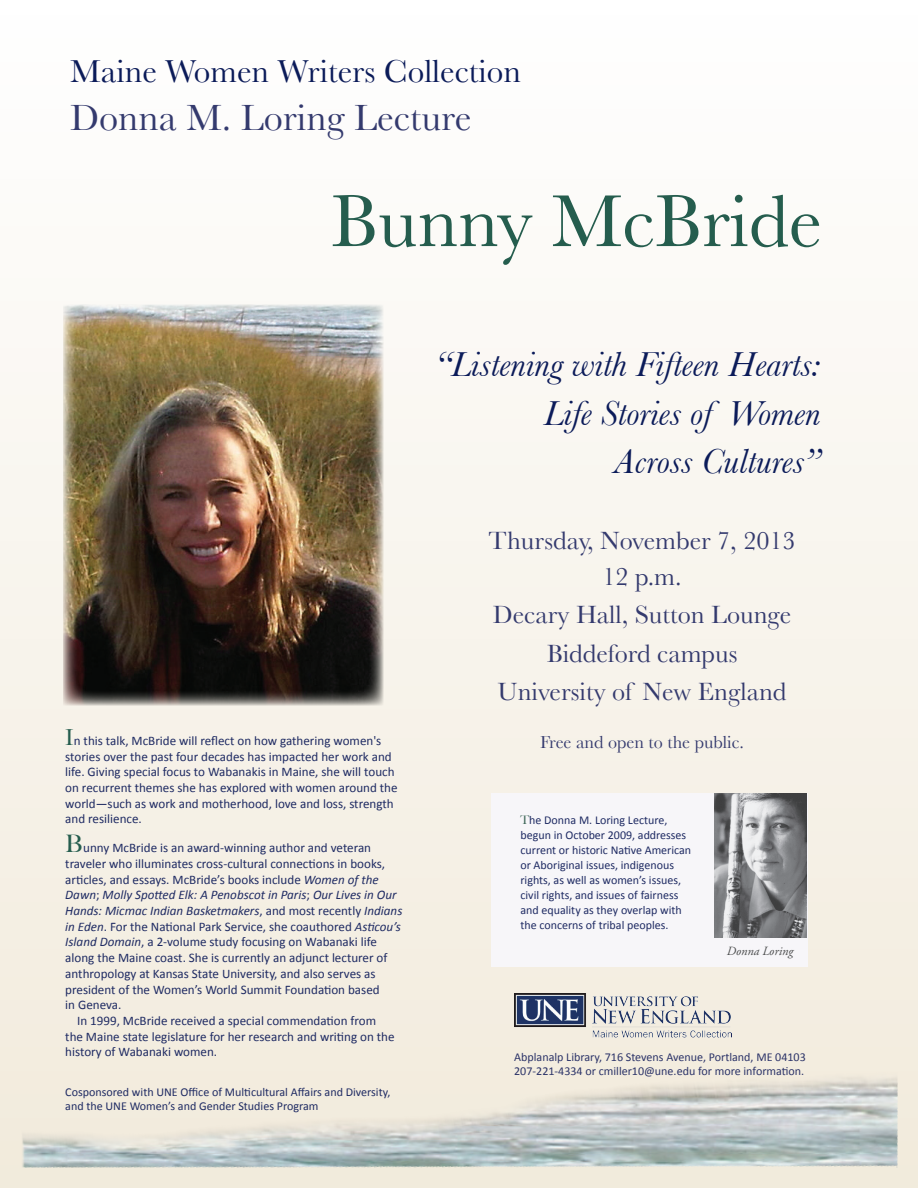
<style>
.page{position:relative;width:918px;height:1188px;background:#fff}
.page>*{position:absolute;margin:0;border:0;box-sizing:border-box;transform-origin:0 0}
.t1{font:76.35px "Baskerville";color:#255d4e}
.t2{font:38.25px "Baskerville";color:#343a6e}
.t3{font:italic 36.15px/48.3px "Baskerville";color:#0b1b59;text-align:right}
.t4{font:33.15px "Baskerville";color:#0b1b59}
.t5{font:26.1px/37.7px "Baskerville";color:#343a6e;text-align:center}
.t6{font:18.15px "Baskerville";color:#343a6e}
.t7{font:13.05px/15.8px "Calibri";color:#1f2b63}
.t8{font:italic 13.05px "Calibri";color:#1f2b63}
.t9{font:italic 12.6px "Adobe Garamond Pro";color:#4b4c4d}
.t10{font:12px/15px "Calibri";color:#1f2b63}
.t11{font:12px/14.4px "Calibri";color:#2b3368}
.s1{font-family:"Baskerville";font-size:24.15px;color:#255d4e}
.s2{font-family:"Big Caslon";font-weight:500;font-size:24.15px;color:#255d4e}
.s3{font-style:italic}
.s4{font-style:normal}
.s5{font-family:"Big Caslon";font-weight:500;color:#40685a}
</style>
<div class="page">
<div style="left:0;top:0;width:918px;height:1188px;background:linear-gradient(to bottom,#fffeff,#f1eadb)"></div>
<img style="left:22px;top:1061px;width:876px;height:107px">
<div style="left:492px;top:793px;width:316px;height:173px;background:#f7f6f9"></div>
<img style="left:714px;top:793px;width:93px;height:145px">
<img style="left:514px;top:994px;width:218px;height:44px">
<img style="left:63px;top:305px;width:320px;height:401px">
<h3 class="t4" style="left:70px;top:51px;width:452px">Maine Women Writers Collection</h3>
<h2 class="t2" style="left:70px;top:95px;width:403px">Donna M. Loring Lecture</h2>
<h1 class="t1" style="left:331px;top:176px;width:493px">Bunny McBride</h1>
<p class="t7" style="left:65px;top:733px;width:334px"><span class="s1">I</span>n this talk, McBride will reflect on how gathering women's stories over the past four decades has impacted her work and life. Giving special focus to Wabanakis in Maine, she will touch on recurrent themes she has explored with women around the world—such as work and motherhood, love and loss, strength and resilience.</p>
<p class="t7" style="left:65px;top:840px;width:307px"><span class="s2">B</span>unny McBride is an award-winning author and veteran</p>
<p class="t7" style="left:65px;top:856px;width:321px">traveler who illuminates cross-cultural connections in books,</p>
<p class="t7" style="left:65px;top:872px;width:315px">articles, and essays. McBride’s books include <span class="s3">Women of the</span></p>
<p class="t8" style="left:65px;top:886px;width:333px">Dawn<span class="s4">;</span> Molly Spotted Elk: A Penobscot in Paris<span class="s4">;</span> Our Lives in Our</p>
<p class="t8" style="left:65px;top:902px;width:339px">Hands: Micmac Indian Basketmakers<span class="s4">, and most recently</span> Indians</p>
<p class="t7" style="left:65px;top:919px;width:337px"><span class="s3">in Eden</span>. For the National Park Service, she coauthored <span class="s3">Asticou’s</span></p>
<p class="t7" style="left:65px;top:934px;width:313px"><span class="s3">Island Domain</span>, a 2-volume study focusing on Wabanaki life</p>
<p class="t7" style="left:65px;top:950px;width:324px">along the Maine coast. She is currently an adjunct lecturer of</p>
<p class="t7" style="left:65px;top:966px;width:312px">anthropology at Kansas State University, and also serves as</p>
<p class="t7" style="left:65px;top:981px;width:316px">president of the Women’s World Summit Foundation based</p>
<p class="t7" style="left:65px;top:997px;width:58px">in Geneva.</p>
<p class="t7" style="left:77px;top:1013px;width:301px">In 1999, McBride received a special commendation from</p>
<p class="t7" style="left:65px;top:1028px;width:331px">the Maine state legislature for her research and writing on the</p>
<p class="t7" style="left:65px;top:1044px;width:153px">history of Wabanaki women.</p>
<p class="t10" style="left:65px;top:1085px;width:327px;line-height:14.1px">Cosponsored with UNE Office of Multicultural Affairs and Diversity, and the UNE Women’s and Gender Studies Program</p>
<h3 class="t3" style="left:435px;top:340px;width:387px">“Listening with Fifteen Hearts:<br>Life Stories of Women<br>Across Cultures”</h3>
<h3 class="t5" style="left:489px;top:521px;width:308px">Thursday, November 7, 2013<br>12 p.m.<br>Decary Hall, Sutton Lounge<br>Biddeford campus<br>University of New England</h3>
<h3 class="t6" style="left:540px;top:731px;width:205px">Free and open to the public.</h3>
<p class="t10" style="left:520px;top:812px;width:172px"><span class="s5">T</span>he Donna M. Loring Lecture, begun in October 2009, addresses current or historic Native American or Aboriginal issues, indigenous rights, as well as women’s issues, civil rights, and issues of fairness and equality as they overlap with the concerns of tribal peoples.</p>
<p class="t9" style="left:727px;top:943px;width:68px">Donna Loring</p>
<p class="t11" style="left:514px;top:1050px;width:293px">Abplanalp Library, 716 Stevens Avenue, Portland, ME 04103<br>207-221-4334 or cmiller10@une.edu for more information.</p>
</div>
